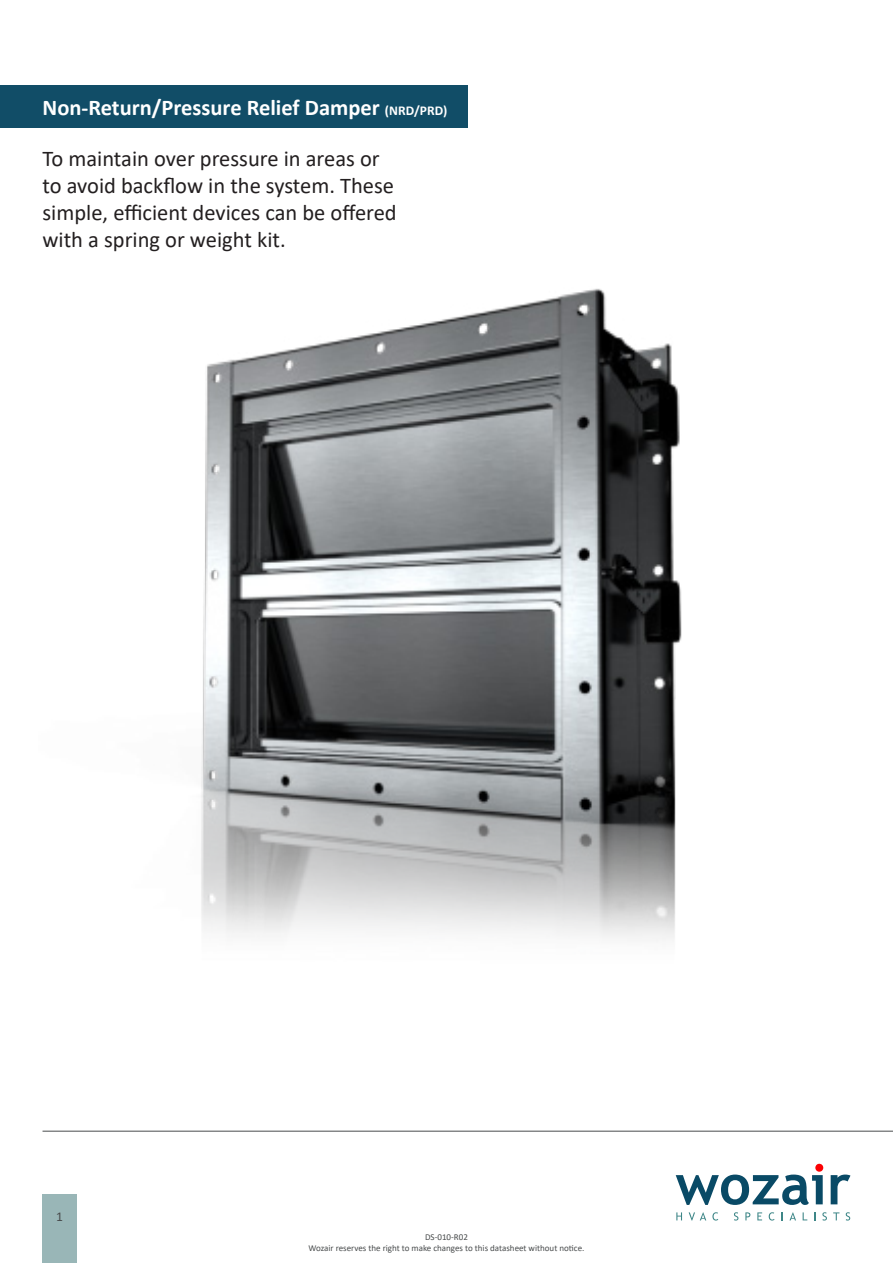
<style>
.page{position:relative;width:893px;height:1263px;background:#fff}
.page>*{position:absolute;margin:0;border:0;box-sizing:border-box;transform-origin:0 0}
.t1{font:22.5px/27px "Calibri";color:#231f20}
.t2{font:700 22.5px "Calibri";color:#fff}
.t3{font:13.5px "Calibri";color:#494c4d}
.t4{font:9px "Calibri";color:#494c4d}
.s1{font-size:13.5px}
</style>
<div class="page">
<hr style="left:43px;top:1131px;width:850px;height:1px;background:#494c4d">
<svg style="left:676px;top:1164px;width:147px;height:41px"></svg>
<svg style="left:831px;top:1174px;width:19px;height:30px"></svg>
<svg style="left:676px;top:1212px;width:6px;height:8px"></svg>
<svg style="left:689px;top:1212px;width:17px;height:8px"></svg>
<svg style="left:712px;top:1212px;width:6px;height:8px"></svg>
<svg style="left:734px;top:1212px;width:4px;height:8px"></svg>
<svg style="left:745px;top:1212px;width:5px;height:8px"></svg>
<svg style="left:757px;top:1212px;width:5px;height:8px"></svg>
<svg style="left:769px;top:1212px;width:5px;height:8px"></svg>
<svg style="left:789px;top:1212px;width:7px;height:8px"></svg>
<svg style="left:822px;top:1212px;width:5px;height:8px"></svg>
<svg style="left:833px;top:1212px;width:6px;height:8px"></svg>
<svg style="left:846px;top:1212px;width:4px;height:8px"></svg>
<div style="left:0;top:85px;width:468px;height:43px;background:#114d67"></div>
<img style="left:201px;top:288px;width:481px;height:653px">
<div style="left:43px;top:1195px;width:34px;height:68px;background:#99b6b7"></div>
<p class="t2" style="left:43px;top:91px;width:406px">Non-Return/Pressure Relief Damper <span class="s1">(NRD/PRD)</span></p>
<p class="t1" style="left:43px;top:144px;width:356px">To maintain over pressure in areas or to avoid backflow in the system. These simple, efficient devices can be offered with a spring or weight kit.</p>
<p class="t3" style="left:56px;top:1207px;width:8px">1</p>
<p class="t4" style="left:425px;top:1230px;width:44px">DS-010-R02</p>
<p class="t4" style="left:309px;top:1241px;width:277px">Wozair reserves the right to make changes to this datasheet without notice.</p>
</div>
